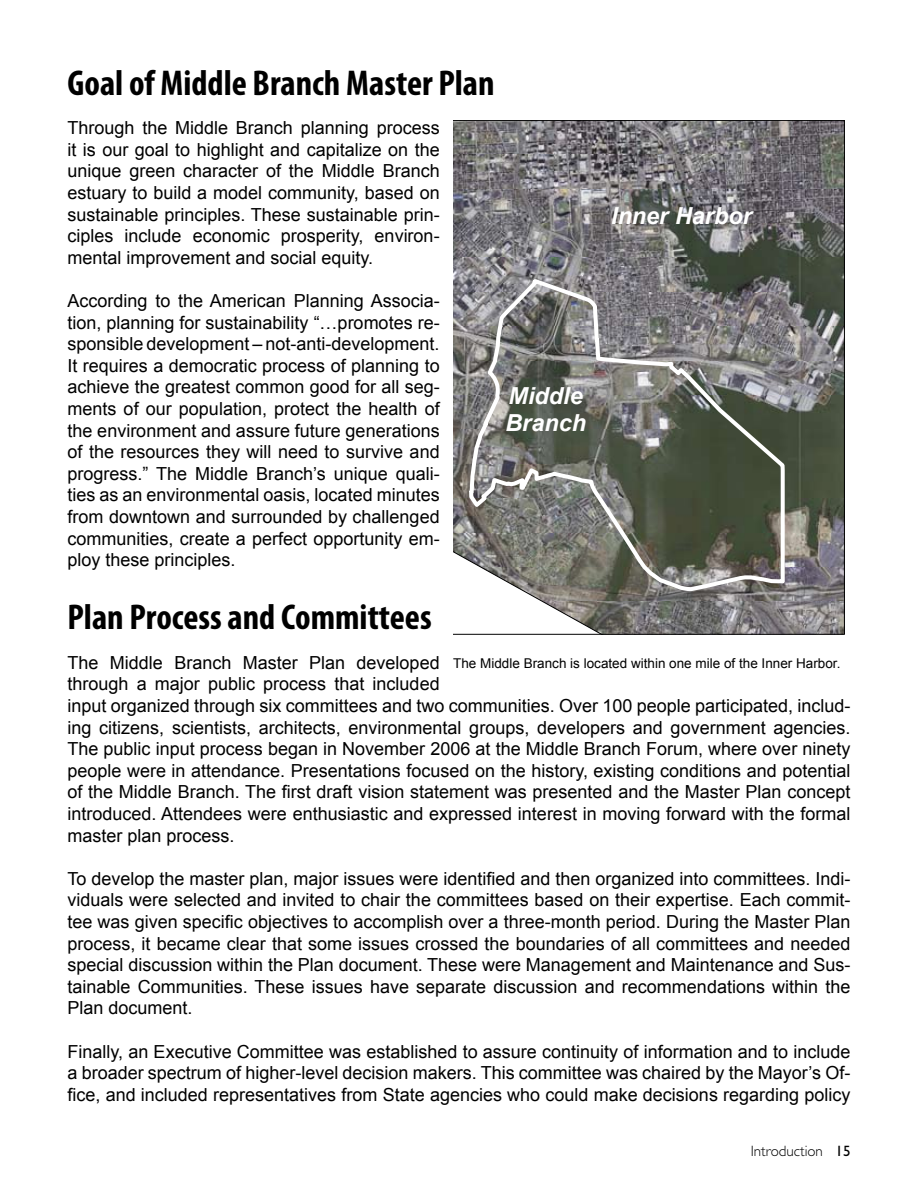
<style>
.page{position:relative;width:918px;height:1188px;background:#fff}
.page>*{position:absolute;margin:0;border:0;box-sizing:border-box;transform-origin:0 0}
.t1{font:700 condensed 36px "Myriad Pro";color:#000}
.t2{font:italic 700 23.4px/27px "Arial";color:#fff}
.t3{font:18px/21.6px "Arial";color:#000;text-align:justify}
.t4{font:300 15px "Gill Sans Std";color:#000}
.t5{font:13.5px "Arial";color:#000}
.s1{font-weight:400}
</style>
<div class="page">
<svg style="left:453px;top:120px;width:392px;height:515px;background:#777774"></svg>
<h1 class="t1" style="left:68px;top:60px;width:429px">Goal of Middle Branch Master Plan</h1>
<p class="t3" style="left:68px;top:117px;width:374px">Through the Middle Branch planning process it is our goal to highlight and capitalize on the unique green character of the Middle Branch estuary to build a model community, based on sustainable principles. These sustainable prin&shy;ciples include economic prosperity, environ&shy;mental improvement and social equity.</p>
<p class="t3" style="left:67px;top:290px;width:374px">According to the American Planning Associa&shy;tion, planning for sustainability “…promotes re&shy;sponsible development – not-anti-development.<br>It requires a democratic process of planning to achieve the greatest common good for all seg&shy;ments of our population, protect the health of the environment and assure future generations of the resources they will need to survive and progress.” The Middle Branch’s unique quali&shy;ties as an environmental oasis, located minutes from downtown and surrounded by challenged communities, create a perfect opportunity em&shy;ploy these principles.</p>
<h1 class="t1" style="left:68px;top:595px;width:366px">Plan Process and Committees</h1>
<p class="t3" style="left:67px;top:652px;width:785px;text-align:left">The Middle Branch Master Plan developed<br>through a major public process that included<br>input organized through six committees and two communities. Over 100 people participated, includ&shy;ing citizens, scientists, architects, environmental groups, developers and government agencies.<br>The public input process began in November 2006 at the Middle Branch Forum, where over ninety people were in attendance. Presentations focused on the history, existing conditions and potential of the Middle Branch. The first draft vision statement was presented and the Master Plan concept introduced. Attendees were enthusiastic and expressed interest in moving forward with the formal master plan process.</p>
<p class="t3" style="left:67px;top:868px;width:784px">To develop the master plan, major issues were identified and then organized into committees. Indi&shy;viduals were selected and invited to chair the committees based on their expertise. Each commit&shy;tee was given specific objectives to accomplish over a three-month period. During the Master Plan process, it became clear that some issues crossed the boundaries of all committees and needed special discussion within the Plan document. These were Management and Maintenance and Sus&shy;tainable Communities. These issues have separate discussion and recommendations within the Plan document.</p>
<p class="t3" style="left:67px;top:1041px;width:785px">Finally, an Executive Committee was established to assure continuity of information and to include a broader spectrum of higher-level decision makers. This committee was chaired by the Mayor’s Of&shy;fice, and included representatives from State agencies who could make decisions regarding policy</p>
<p class="t2" style="left:611px;top:203px;width:142px">Inner Harbor</p>
<p class="t2" style="left:505px;top:383px;width:82px">Middle<br>Branch</p>
<p class="t5" style="left:453px;top:654px;width:389px">The Middle Branch is located within one mile of the Inner Harbor.</p>
<p class="t4" style="left:751px;top:1142px;width:92px">Introduction <span class="s1">15</span></p>
</div>
